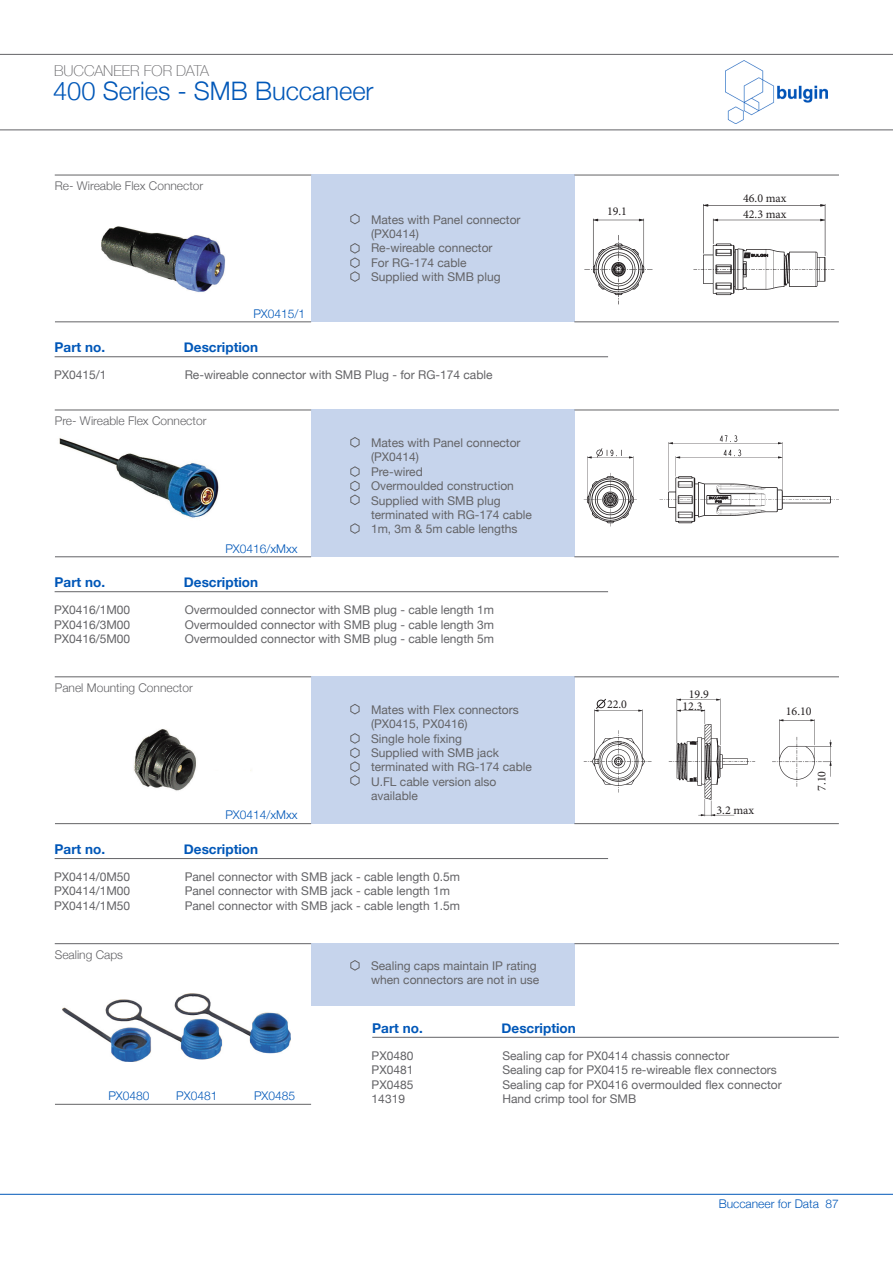
<style>
.page{position:relative;width:893px;height:1263px;background:#fff}
.page>*{position:absolute;margin:0;border:0;box-sizing:border-box;transform-origin:0 0}
.t1{font:300 25.5px "Helvetica Neue";color:#0057b8}
.t2{font:100 15px "Helvetica Neue";color:#636366}
.t3{font:700 13.5px "Helvetica Neue";color:#0057b8}
.t4{font:12px/14.4px "Helvetica Neue";color:#636366}
.t5{font:300 12px "Helvetica Neue";color:#636366}
.t6{font:300 12px "Helvetica Neue";color:#0057b8}
.t7{font:12px/15.9px "Minion Pro";color:#231f20}
</style>
<div class="page">
<hr style="left:0;top:1194px;width:893px;height:1px;background:#0057b8">
<img style="left:726px;top:61px;width:101px;height:63px">
<hr style="left:0;top:54px;width:893px;height:1px;background:#636366">
<hr style="left:0;top:129px;width:893px;height:1px;background:#636366">
<img style="left:58px;top:729px;width:202px;height:96px">
<img style="left:56px;top:409px;width:218px;height:149px">
<img style="left:101px;top:226px;width:124px;height:66px">
<div style="left:311px;top:175px;width:263px;height:147px;background:#c6d4ec"></div>
<div style="left:311px;top:410px;width:263px;height:147px;background:#c6d4ec"></div>
<div style="left:311px;top:676px;width:263px;height:148px;background:#c6d4ec"></div>
<div style="left:311px;top:943px;width:263px;height:63px;background:#c6d4ec"></div>
<hr style="left:574px;top:175px;width:265px;height:1px;background:#636366">
<hr style="left:574px;top:410px;width:265px;height:1px;background:#636366">
<hr style="left:574px;top:676px;width:265px;height:1px;background:#636366">
<hr style="left:574px;top:943px;width:265px;height:1px;background:#636366">
<hr style="left:55px;top:321px;width:256px;height:1px;background:#636366">
<hr style="left:55px;top:556px;width:256px;height:1px;background:#636366">
<hr style="left:55px;top:823px;width:256px;height:1px;background:#636366">
<hr style="left:55px;top:1104px;width:256px;height:1px;background:#636366">
<hr style="left:574px;top:321px;width:265px;height:1px;background:#636366">
<hr style="left:574px;top:556px;width:265px;height:1px;background:#636366">
<hr style="left:574px;top:823px;width:265px;height:1px;background:#636366">
<hr style="left:55px;top:175px;width:256px;height:1px;background:#636366">
<hr style="left:55px;top:410px;width:256px;height:1px;background:#636366">
<hr style="left:55px;top:676px;width:256px;height:1px;background:#636366">
<hr style="left:55px;top:943px;width:256px;height:1px;background:#636366">
<hr style="left:55px;top:356px;width:553px;height:1px;background:#636366">
<hr style="left:55px;top:591px;width:553px;height:1px;background:#636366">
<hr style="left:55px;top:858px;width:553px;height:1px;background:#636366">
<hr style="left:372px;top:1037px;width:467px;height:1px;background:#636366">
<svg style="left:350px;top:213px;width:10px;height:12px"></svg>
<svg style="left:350px;top:437px;width:10px;height:11px"></svg>
<svg style="left:350px;top:704px;width:10px;height:11px"></svg>
<svg style="left:350px;top:960px;width:10px;height:11px"></svg>
<svg style="left:350px;top:243px;width:10px;height:39px"></svg>
<svg style="left:350px;top:466px;width:10px;height:39px"></svg>
<svg style="left:350px;top:523px;width:10px;height:11px"></svg>
<svg style="left:350px;top:733px;width:10px;height:53px"></svg>
<img style="left:574px;top:185px;width:261px;height:135px">
<img style="left:583px;top:435px;width:256px;height:92px">
<img style="left:574px;top:688px;width:261px;height:137px">
<svg style="left:595px;top:698px;width:12px;height:11px"></svg>
<img style="left:62px;top:993px;width:229px;height:68px">
<p class="t2" style="left:54px;top:59px;width:157px">BUCCANEER FOR DATA</p>
<h1 class="t1" style="left:53px;top:70px;width:322px">400 Series - SMB Buccaneer</h1>
<p class="t5" style="left:55px;top:176px;width:150px">Re- Wireable Flex Connector</p>
<p class="t6" style="left:253px;top:304px;width:53px">PX0415/1</p>
<p class="t3" style="left:55px;top:337px;width:52px">Part no.</p>
<p class="t3" style="left:184px;top:337px;width:76px">Description</p>
<p class="t4" style="left:371px;top:213px;width:151px">Mates with Panel connector (PX0414)<br>Re-wireable connector<br>For RG-174 cable<br>Supplied with SMB plug</p>
<p class="t4" style="left:54px;top:368px;width:54px">PX0415/1</p>
<p class="t4" style="left:185px;top:368px;width:309px">Re-wireable connector with SMB Plug - for RG-174 cable</p>
<p class="t5" style="left:55px;top:411px;width:153px">Pre- Wireable Flex Connector</p>
<p class="t6" style="left:225px;top:539px;width:74px">PX0416/xMxx</p>
<p class="t3" style="left:55px;top:572px;width:52px">Part no.</p>
<p class="t3" style="left:184px;top:572px;width:76px">Description</p>
<p class="t4" style="left:371px;top:436px;width:162px">Mates with Panel connector (PX0414)<br>Pre-wired<br>Overmoulded construction<br>Supplied with SMB plug terminated with RG-174 cable<br>1m, 3m &amp; 5m cable lengths</p>
<p class="t4" style="left:54px;top:603px;width:78px;text-align:justify">PX0416/1M00<br>PX0416/3M00<br>PX0416/5M00</p>
<p class="t4" style="left:185px;top:603px;width:311px;text-align:justify">Overmoulded connector with SMB plug - cable length 1m Overmoulded connector with SMB plug - cable length 3m Overmoulded connector with SMB plug - cable length 5m</p>
<p class="t5" style="left:55px;top:678px;width:140px">Panel Mounting Connector</p>
<p class="t6" style="left:225px;top:805px;width:74px">PX0414/xMxx</p>
<p class="t3" style="left:55px;top:839px;width:52px">Part no.</p>
<p class="t3" style="left:184px;top:839px;width:76px">Description</p>
<p class="t4" style="left:371px;top:703px;width:162px">Mates with Flex connectors (PX0415, PX0416)<br>Single hole fixing<br>Supplied with SMB jack terminated with RG-174 cable<br>U.FL cable version also available</p>
<p class="t4" style="left:54px;top:870px;width:78px;text-align:justify">PX0414/0M50<br>PX0414/1M00<br>PX0414/1M50</p>
<p class="t5" style="left:55px;top:945px;width:70px">Sealing Caps</p>
<p class="t4" style="left:185px;top:870px;width:277px">Panel connector with SMB jack - cable length 0.5m<br>Panel connector with SMB jack - cable length 1m<br>Panel connector with SMB jack - cable length 1.5m</p>
<p class="t4" style="left:371px;top:959px;width:170px">Sealing caps maintain IP rating when connectors are not in use</p>
<p class="t3" style="left:372px;top:1017px;width:52px">Part no.</p>
<p class="t3" style="left:502px;top:1017px;width:76px">Description</p>
<p class="t7" style="left:607px;top:204px;width:22px">19.1</p>
<p class="t7" style="left:743px;top:190px;width:45px">46.0 max<br>42.3 max</p>
<p class="t7" style="left:607px;top:696px;width:22px">22.0</p>
<p class="t7" style="left:682px;top:688px;width:28px;line-height:11.7px;text-align:center">19.9<br>12.3</p>
<p class="t7" style="left:716px;top:802px;width:39px">3.2 max</p>
<p class="t7" style="left:786px;top:703px;width:27px">16.10</p>
<p class="t7" style="left:814px;top:791px;width:22px;rotate:-90deg">7.10</p>
<p class="t6" style="left:108px;top:1086px;width:43px">PX0480</p>
<p class="t6" style="left:176px;top:1086px;width:43px">PX0481</p>
<p class="t6" style="left:254px;top:1086px;width:43px">PX0485</p>
<p class="t4" style="left:372px;top:1049px;width:43px;text-align:justify">PX0480<br>PX0481<br>PX0485<br>14319</p>
<p class="t4" style="left:502px;top:1049px;width:281px">Sealing cap for PX0414 chassis connector<br>Sealing cap for PX0415 re-wireable flex connectors Sealing cap for PX0416 overmoulded flex connector Hand crimp tool for SMB</p>
<p class="t6" style="left:719px;top:1194px;width:122px">Buccaneer for Data 87</p>
</div>
